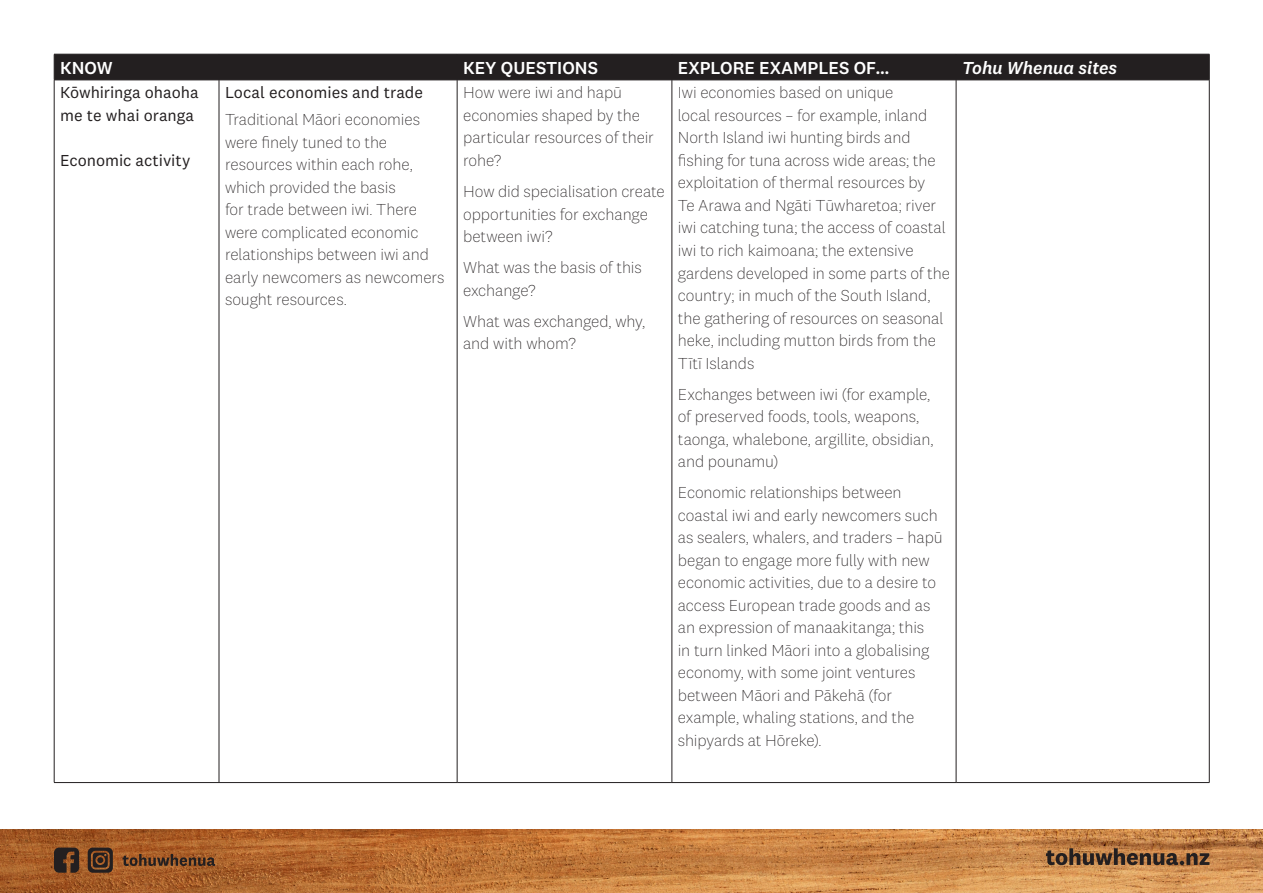
<style>
.page{position:relative;width:1263px;height:893px;background:#fff}
.page>*{position:absolute;margin:0;border:0;box-sizing:border-box;transform-origin:0 0}
.t1{font:500 18px "National 2";color:#fff}
.t2{font:italic 500 18px "National 2";color:#fff}
.body{font:200 16.5px/22.5px "National 2";letter-spacing:-.005em;color:#231f20}
.body-2{font:16.5px/22.5px "National 2";color:#231f20}
</style>
<div class="page">
<img style="left:0;top:829px;width:1263px;height:64px">
<svg style="left:1046px;top:848px;width:163px;height:17px;background:#7f5938"></svg>
<svg style="left:54px;top:848px;width:25px;height:25px"></svg>
<svg style="left:88px;top:848px;width:25px;height:25px"></svg>
<svg style="left:122px;top:854px;width:93px;height:12px"></svg>
<div style="left:54px;top:54px;width:1156px;height:26px;background:#231f20"></div>
<hr style="left:54px;top:80px;width:165px;height:1px;background:#231f20">
<hr style="left:54px;top:80px;width:1px;height:702px;background:#231f20">
<hr style="left:219px;top:80px;width:238px;height:1px;background:#231f20">
<hr style="left:219px;top:80px;width:1px;height:702px;background:#231f20">
<hr style="left:457px;top:80px;width:215px;height:1px;background:#231f20">
<hr style="left:457px;top:80px;width:1px;height:702px;background:#231f20">
<hr style="left:672px;top:80px;width:284px;height:1px;background:#231f20">
<hr style="left:672px;top:80px;width:1px;height:702px;background:#231f20">
<hr style="left:956px;top:80px;width:253px;height:1px;background:#231f20">
<hr style="left:956px;top:80px;width:1px;height:702px;background:#231f20">
<hr style="left:1209px;top:80px;width:1px;height:702px;background:#231f20">
<hr style="left:54px;top:782px;width:165px;height:1px;background:#231f20">
<hr style="left:219px;top:782px;width:238px;height:1px;background:#231f20">
<hr style="left:457px;top:782px;width:215px;height:1px;background:#231f20">
<hr style="left:672px;top:782px;width:284px;height:1px;background:#231f20">
<hr style="left:956px;top:782px;width:253px;height:1px;background:#231f20">
<p class="t1" style="left:60px;top:57px;width:54px">KNOW</p>
<p class="t1" style="left:463px;top:57px;width:136px">KEY QUESTIONS</p>
<p class="t1" style="left:678px;top:57px;width:213px">EXPLORE EXAMPLES OF…</p>
<p class="t2" style="left:962px;top:57px;width:157px">Tohu Whenua sites</p>
<p class="body-2" style="left:60px;top:81px;width:140px">Kōwhiringa ohaoha me te whai oranga</p>
<p class="body-2" style="left:60px;top:149px;width:132px">Economic activity</p>
<p class="body" style="left:463px;top:82px;width:192px">How were iwi and hapū economies shaped by the particular resources of their rohe?</p>
<p class="body" style="left:463px;top:180px;width:203px">How did specialisation create opportunities for exchange between iwi?</p>
<p class="body" style="left:463px;top:256px;width:180px">What was the basis of this exchange?</p>
<p class="body" style="left:463px;top:310px;width:184px">What was exchanged, why, and with whom?</p>
<p class="body" style="left:678px;top:82px;width:274px">Iwi economies based on unique<br>local resources – for example, inland North Island iwi hunting birds and fishing for tuna across wide areas; the exploitation of thermal resources by<br>Te Arawa and Ngāti Tūwharetoa; river iwi catching tuna; the access of coastal iwi to rich kaimoana; the extensive gardens developed in some parts of the country; in much of the South Island, the gathering of resources on seasonal heke, including mutton birds from the Tītī Islands</p>
<p class="body" style="left:678px;top:383px;width:257px">Exchanges between iwi (for example, of preserved foods, tools, weapons, taonga, whalebone, argillite, obsidian, and pounamu)</p>
<p class="body" style="left:678px;top:481px;width:266px">Economic relationships between coastal iwi and early newcomers such as sealers, whalers, and traders – hapū began to engage more fully with new economic activities, due to a desire to access European trade goods and as an expression of manaakitanga; this<br>in turn linked Māori into a globalising economy, with some joint ventures between Māori and Pākehā (for example, whaling stations, and the shipyards at Hōreke).</p>
<p class="body-2" style="left:225px;top:81px;width:199px">Local economies and trade</p>
<p class="body" style="left:225px;top:108px;width:221px">Traditional Māori economies were finely tuned to the resources within each rohe, which provided the basis<br>for trade between iwi. There were complicated economic relationships between iwi and early newcomers as newcomers sought resources.</p>
</div>
